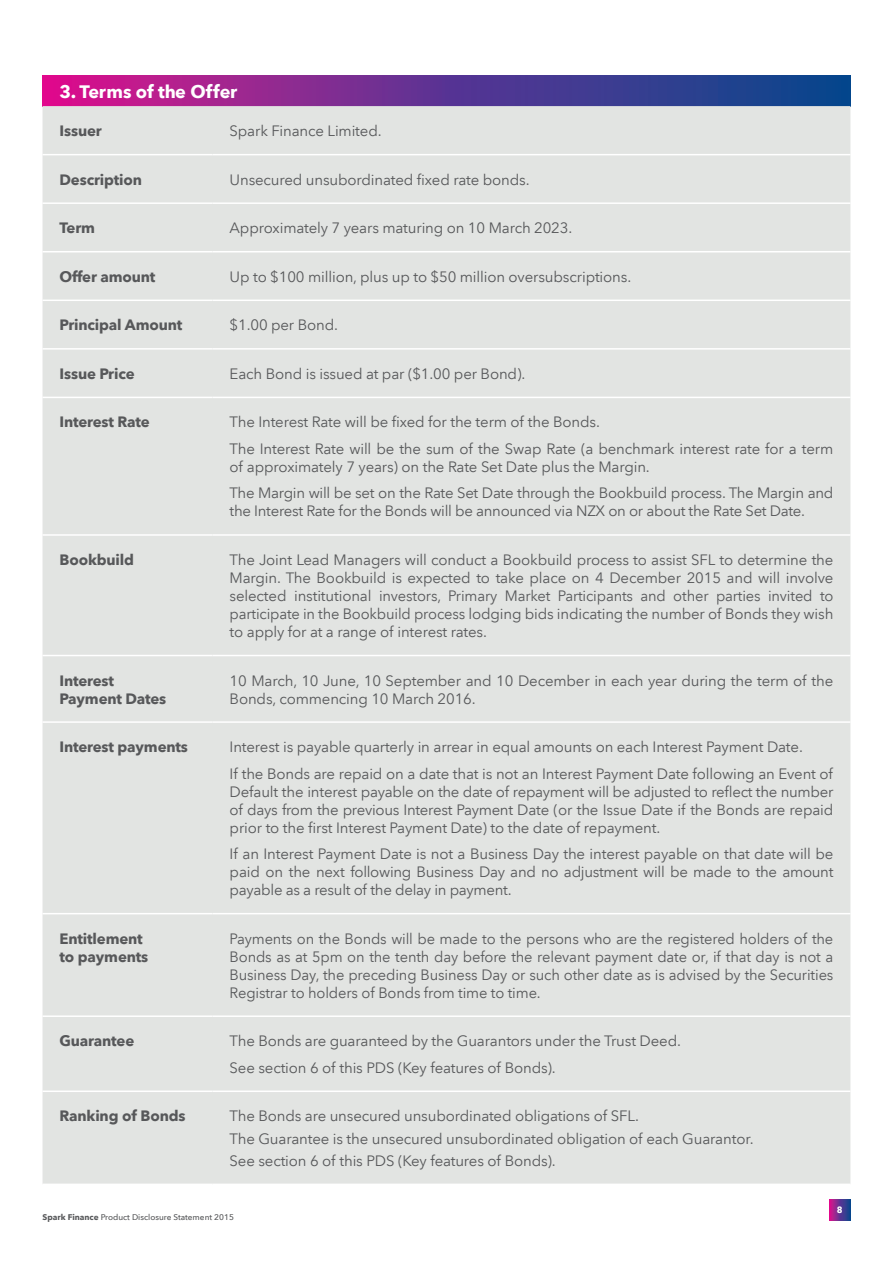
<style>
.page{position:relative;width:893px;height:1263px;background:#fff}
.page>*{position:absolute;margin:0;border:0;box-sizing:border-box;transform-origin:0 0}
.SELL{font:700 18px "Avenir Next LT Pro";color:#fff}
.T_BODY{font:15px/18px "Avenir Next LT Pro";letter-spacing:-.01em;color:#57585a;text-align:justify}
.T_SUBHEAD{font:700 15px/18px "Avenir Next LT Pro";letter-spacing:-.01em;color:#57585a}
.t1{font:700 9px "Avenir Next LT Pro";color:#fff}
.t2{font:500 8.25px "Avenir Next LT Pro";color:#57585a}
.s1{font-weight:700}
</style>
<div class="page">
<svg style="left:43px;top:75px;width:807px;height:31px;background:#67308f"></svg>
<div style="left:43px;top:106px;width:807px;height:1077px;background:#e2e4e2"></div>
<hr style="left:43px;top:154px;width:170px;height:1px;background:#fff">
<hr style="left:213px;top:154px;width:637px;height:1px;background:#fff">
<hr style="left:43px;top:202px;width:170px;height:2px;background:#fff">
<hr style="left:213px;top:202px;width:637px;height:2px;background:#fff">
<hr style="left:43px;top:251px;width:170px;height:1px;background:#fff">
<hr style="left:213px;top:251px;width:637px;height:1px;background:#fff">
<hr style="left:43px;top:300px;width:170px;height:1px;background:#fff">
<hr style="left:213px;top:300px;width:637px;height:1px;background:#fff">
<hr style="left:43px;top:348px;width:170px;height:2px;background:#fff">
<hr style="left:213px;top:348px;width:637px;height:2px;background:#fff">
<hr style="left:43px;top:397px;width:170px;height:1px;background:#fff">
<hr style="left:213px;top:397px;width:637px;height:1px;background:#fff">
<hr style="left:43px;top:534px;width:170px;height:2px;background:#fff">
<hr style="left:213px;top:534px;width:637px;height:2px;background:#fff">
<hr style="left:43px;top:655px;width:170px;height:1px;background:#fff">
<hr style="left:213px;top:655px;width:637px;height:1px;background:#fff">
<hr style="left:43px;top:721px;width:170px;height:2px;background:#fff">
<hr style="left:213px;top:721px;width:637px;height:2px;background:#fff">
<hr style="left:43px;top:913px;width:170px;height:1px;background:#fff">
<hr style="left:213px;top:913px;width:637px;height:1px;background:#fff">
<hr style="left:43px;top:1015px;width:170px;height:2px;background:#fff">
<hr style="left:213px;top:1015px;width:637px;height:2px;background:#fff">
<hr style="left:43px;top:1090px;width:170px;height:2px;background:#fff">
<hr style="left:213px;top:1090px;width:637px;height:2px;background:#fff">
<svg style="left:829px;top:1199px;width:21px;height:21px"></svg>
<p class="SELL" style="left:60px;top:80px;width:179px">3. Terms of the Offer</p>
<p class="T_SUBHEAD" style="left:60px;top:122px;width:44px">Issuer</p>
<p class="T_BODY" style="left:230px;top:122px;width:154px">Spark Finance Limited.</p>
<p class="T_SUBHEAD" style="left:60px;top:170px;width:84px">Description</p>
<p class="T_BODY" style="left:230px;top:170px;width:301px">Unsecured unsubordinated fixed rate bonds.</p>
<p class="T_SUBHEAD" style="left:60px;top:219px;width:37px">Term</p>
<p class="T_BODY" style="left:230px;top:219px;width:344px">Approximately 7 years maturing on 10 March 2023.</p>
<p class="T_SUBHEAD" style="left:60px;top:267px;width:97px">Offer amount</p>
<p class="T_BODY" style="left:230px;top:268px;width:403px">Up to $100 million, plus up to $50 million oversubscriptions.</p>
<p class="T_SUBHEAD" style="left:60px;top:316px;width:124px">Principal Amount</p>
<p class="T_BODY" style="left:230px;top:316px;width:110px">$1.00 per Bond.</p>
<p class="T_SUBHEAD" style="left:60px;top:365px;width:77px">Issue Price</p>
<p class="T_BODY" style="left:230px;top:365px;width:297px">Each Bond is issued at par ($1.00 per Bond).</p>
<p class="T_SUBHEAD" style="left:60px;top:413px;width:92px">Interest Rate</p>
<p class="T_BODY" style="left:230px;top:413px;width:372px">The Interest Rate will be fixed for the term of the Bonds.</p>
<p class="T_BODY" style="left:230px;top:440px;width:605px">The Interest Rate will be the sum of the Swap Rate (a benchmark interest rate for a term of approximately 7 years) on the Rate Set Date plus the Margin.</p>
<p class="T_BODY" style="left:230px;top:484px;width:605px">The Margin will be set on the Rate Set Date through the Bookbuild process. The Margin and the Interest Rate for the Bonds will be announced via NZX on or about the Rate Set Date.</p>
<p class="T_SUBHEAD" style="left:60px;top:551px;width:76px">Bookbuild</p>
<p class="T_BODY" style="left:230px;top:551px;width:605px">The Joint Lead Managers will conduct a Bookbuild process to assist SFL to determine the Margin. The Bookbuild is expected to take place on 4 December 2015 and will involve selected institutional investors, Primary Market Participants and other parties invited to participate in the Bookbuild process lodging bids indicating the number of Bonds they wish to apply for at a range of interest rates.</p>
<p class="T_SUBHEAD" style="left:60px;top:671px;width:108px">Interest<br>Payment Dates</p>
<p class="T_BODY" style="left:230px;top:671px;width:605px">10 March, 10 June, 10 September and 10 December in each year during the term of the<br>Bonds, commencing 10 March 2016.</p>
<p class="T_SUBHEAD" style="left:60px;top:738px;width:130px">Interest payments</p>
<p class="T_BODY" style="left:230px;top:738px;width:575px">Interest is payable quarterly in arrear in equal amounts on each Interest Payment Date.</p>
<p class="T_BODY" style="left:230px;top:764px;width:605px">If the Bonds are repaid on a date that is not an Interest Payment Date following an Event of Default the interest payable on the date of repayment will be adjusted to reflect the number of days from the previous Interest Payment Date (or the Issue Date if the Bonds are repaid prior to the first Interest Payment Date) to the date of repayment.</p>
<p class="T_BODY" style="left:230px;top:845px;width:605px">If an Interest Payment Date is not a Business Day the interest payable on that date will be paid on the next following Business Day and no adjustment will be made to the amount payable as a result of the delay in payment.</p>
<p class="T_SUBHEAD" style="left:60px;top:929px;width:90px">Entitlement to payments</p>
<p class="T_BODY" style="left:230px;top:929px;width:605px">Payments on the Bonds will be made to the persons who are the registered holders of the Bonds as at 5pm on the tenth day before the relevant payment date or, if that day is not a Business Day, the preceding Business Day or such other date as is advised by the Securities Registrar to holders of Bonds from time to time.</p>
<p class="T_SUBHEAD" style="left:60px;top:1032px;width:76px">Guarantee</p>
<p class="T_BODY" style="left:230px;top:1032px;width:453px">The Bonds are guaranteed by the Guarantors under the Trust Deed.</p>
<p class="T_BODY" style="left:230px;top:1058px;width:328px">See section 6 of this PDS (Key features of Bonds).</p>
<p class="T_SUBHEAD" style="left:60px;top:1107px;width:128px">Ranking of Bonds</p>
<p class="T_BODY" style="left:230px;top:1107px;width:411px">The Bonds are unsecured unsubordinated obligations of SFL.</p>
<p class="T_BODY" style="left:230px;top:1129px;width:526px">The Guarantee is the unsecured unsubordinated obligation of each Guarantor.</p>
<p class="T_BODY" style="left:230px;top:1151px;width:328px">See section 6 of this PDS (Key features of Bonds).</p>
<p class="t2" style="left:43px;top:1212px;width:193px"><span class="s1">Spark Finance</span> Product Disclosure Statement 2015</p>
<p class="t1" style="left:837px;top:1204px;width:7px">8</p>
</div>
